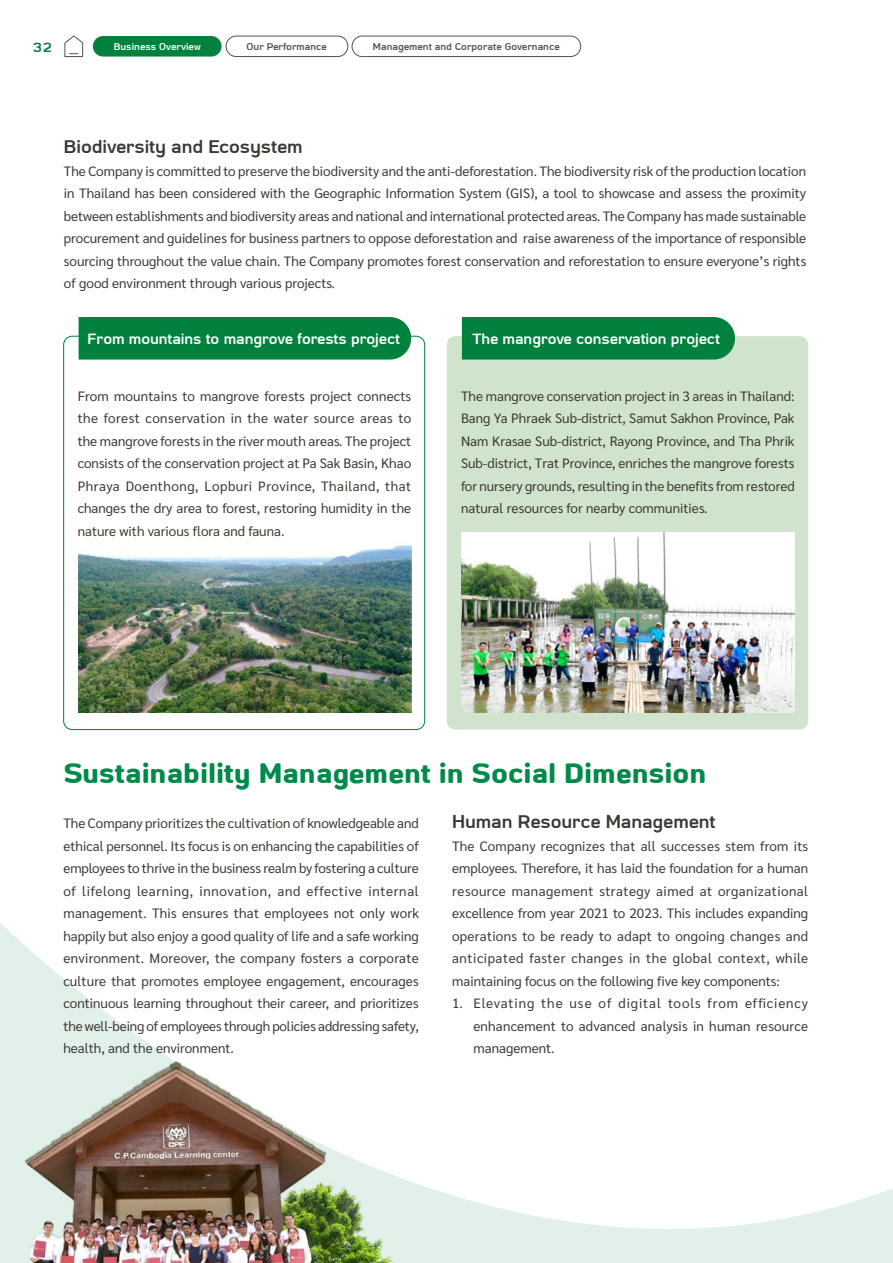
<style>
.page{position:relative;width:893px;height:1263px;background:#fff}
.page>*{position:absolute;margin:0;border:0;box-sizing:border-box;transform-origin:0 0}
.t1{font:700 36px "CPF Imm Sook";letter-spacing:-.005em;color:#008a49}
.t2{font:600 24px "CPF Imm Sook";letter-spacing:-.005em;color:#3d3732}
.t3{font:600 19.5px "CPF Imm Sook";letter-spacing:-.005em;color:#fff}
.t4{font:600 18px "CPF Imm Sook";color:#00813d}
.t5{font:13.5px/22.5px "Sarabun";color:#3d3732;text-align:justify}
.t6{font:600 12.75px "CPF Imm Sook";color:#57514d}
.t7{font:600 12.75px "CPF Imm Sook";color:#fff}
</style>
<div class="page">
<svg style="left:0;top:923px;width:893px;height:340px"></svg>
<img style="left:336px;top:1178px;width:75px;height:85px">
<img style="left:12px;top:1061px;width:324px;height:202px">
<div style="left:447px;top:336px;width:361px;height:393px;background:#d0e3cd;border-radius:9px"></div>
<img style="left:79px;top:545px;width:332px;height:168px">
<img style="left:462px;top:533px;width:332px;height:180px">
<div style="left:79px;top:317px;width:332px;height:43px;background:#00813d"></div>
<div style="left:462px;top:317px;width:273px;height:43px;background:#00813d"></div>
<svg style="left:64px;top:35px;width:19px;height:22px"></svg>
<div style="left:93px;top:36px;width:129px;height:21px;background:#00813d;border-radius:10px"></div>
<div style="left:226px;top:36px;width:122px;height:21px;border:1px solid #57514d;border-radius:10px"></div>
<div style="left:352px;top:36px;width:229px;height:21px;border:1px solid #57514d;border-radius:10px"></div>
<h3 class="t4" style="left:33px;top:38px;width:21px">32</h3>
<p class="t7" style="left:114px;top:40px;width:88px">Business Overview</p>
<p class="t6" style="left:247px;top:40px;width:82px">Our Performance</p>
<p class="t6" style="left:373px;top:40px;width:188px">Management and Corporate Governance</p>
<h2 class="t2" style="left:64px;top:134px;width:240px">Biodiversity and Ecosystem</h2>
<p class="t5" style="left:64px;top:160px;width:744px">The Company is committed to preserve the biodiversity and the anti-deforestation. The biodiversity risk of the production location in Thailand has been considered with the Geographic Information System (GIS), a tool to showcase and assess the proximity between establishments and biodiversity areas and national and international protected areas. The Company has made sustainable procurement and guidelines for business partners to oppose deforestation and raise awareness of the importance of responsible sourcing throughout the value chain. The Company promotes forest conservation and reforestation to ensure everyone’s rights of good environment through various projects.</p>
<h3 class="t3" style="left:88px;top:328px;width:314px">From mountains to mangrove forests project</h3>
<h3 class="t3" style="left:472px;top:328px;width:249px">The mangrove conservation project</h3>
<p class="t5" style="left:78px;top:385px;width:335px">From mountains to mangrove forests project connects the forest conservation in the water source areas to the mangrove forests in the river mouth areas. The project consists of the conservation project at Pa Sak Basin, Khao Phraya Doenthong, Lopburi Province, Thailand, that changes the dry area to forest, restoring humidity in the nature with various flora and fauna.</p>
<p class="t5" style="left:461px;top:385px;width:335px">The mangrove conservation project in 3 areas in Thailand:<br>Bang Ya Phraek Sub-district, Samut Sakhon Province, Pak Nam Krasae Sub-district, Rayong Province, and Tha Phrik Sub-district, Trat Province, enriches the mangrove forests for nursery grounds, resulting in the benefits from restored natural resources for nearby communities.</p>
<h1 class="t1" style="left:63px;top:754px;width:644px">Sustainability Management in Social Dimension</h1>
<p class="t5" style="left:63px;top:812px;width:357px">The Company prioritizes the cultivation of knowledgeable and ethical personnel. Its focus is on enhancing the capabilities of employees to thrive in the business realm by fostering a culture of lifelong learning, innovation, and effective internal management. This ensures that employees not only work happily but also enjoy a good quality of life and a safe working environment. Moreover, the company fosters a corporate culture that promotes employee engagement, encourages continuous learning throughout their career, and prioritizes the well-being of employees through policies addressing safety, health, and the environment.</p>
<h2 class="t2" style="left:452px;top:809px;width:265px">Human Resource Management</h2>
<p class="t5" style="left:452px;top:835px;width:358px">The Company recognizes that all successes stem from its employees. Therefore, it has laid the foundation for a human resource management strategy aimed at organizational excellence from year 2021 to 2023. This includes expanding operations to be ready to adapt to ongoing changes and anticipated faster changes in the global context, while maintaining focus on the following five key components:</p>
<p class="t5" style="left:473px;top:992px;width:336px;text-indent:-21px">1. Elevating the use of digital tools from efficiency enhancement to advanced analysis in human resource management.</p>
</div>
